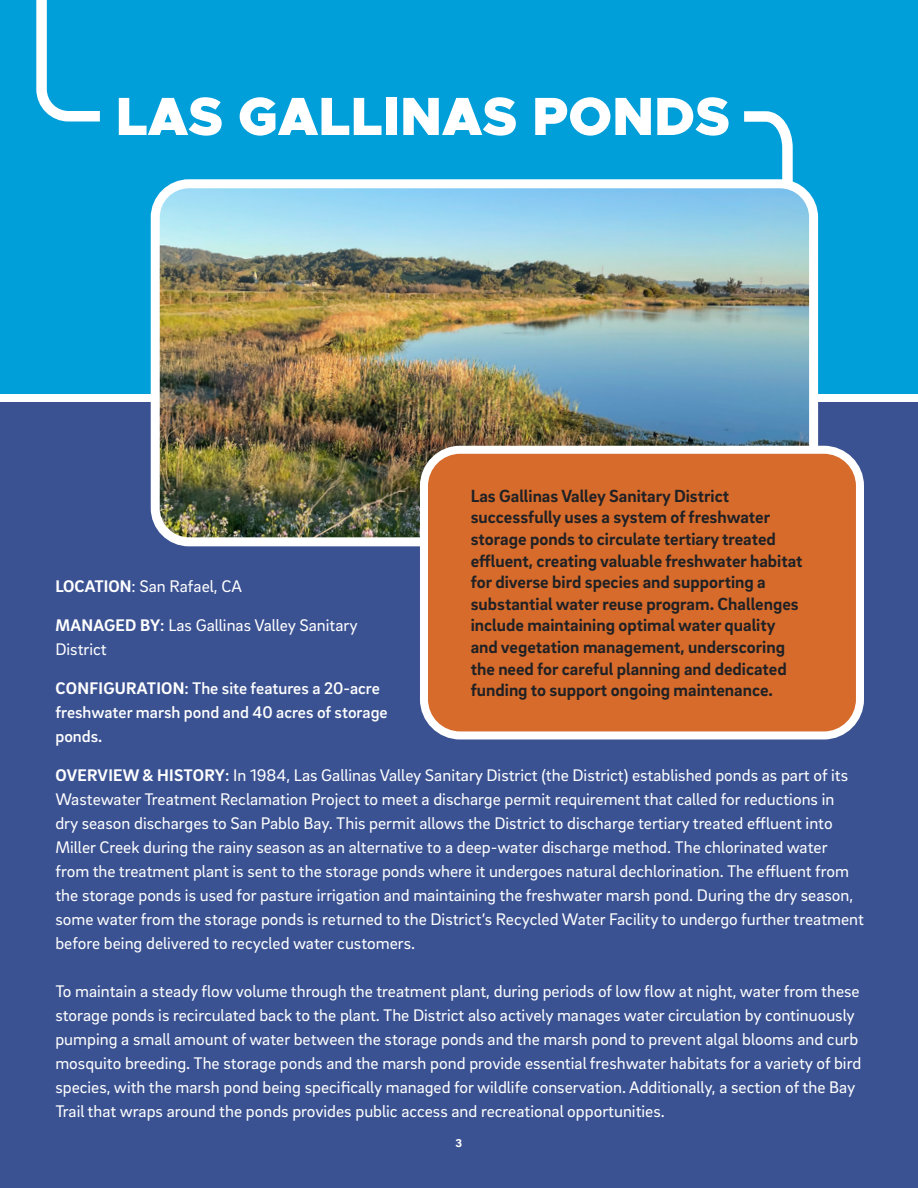
<style>
.page{position:relative;width:918px;height:1188px;background:#fff}
.page>*{position:absolute;margin:0;border:0;box-sizing:border-box;transform-origin:0 0}
.Case_Study_Header_1{font:900 54px "Metropolis";color:#fff}
.Body_Text_White{font:700 18px/21.6px "Brix Sans";color:#202124}
.Body_Text_White-2{font:17.25px/24px "Brix Sans";color:#fff}
.Body_Text_White-3{font:500 17.25px/24px "Brix Sans";color:#fff}
.t1{font:700 12px "Acumin Pro";color:#fff}
.s1{font-weight:700}
.s2{font-weight:500}
</style>
<div class="page">
<div style="left:0;top:403px;width:918px;height:785px;background:#3b5292"></div>
<div style="left:0;top:0;width:918px;height:394px;background:#009fd9"></div>
<img style="left:161px;top:189px;width:647px;height:347px">
<div style="left:151px;top:179px;width:667px;height:367px;border:9px solid #fff;border-radius:34px"></div>
<div style="left:424px;top:450px;width:436px;height:285px;background:#d66b2c;border-radius:36px"></div>
<div style="left:420px;top:446px;width:444px;height:293px;border:8px solid #fff;border-radius:36px"></div>
<svg style="left:36px;top:0;width:64px;height:122px"></svg>
<svg style="left:734px;top:111px;width:64px;height:83px"></svg>
<h1 class="Case_Study_Header_1" style="left:116px;top:82px;width:616px">LAS GALLINAS PONDS</h1>
<p class="Body_Text_White" style="left:471px;top:484px;width:333px">Las Gallinas Valley Sanitary District successfully uses a system of freshwater storage ponds to circulate tertiary treated effluent, creating valuable freshwater habitat for diverse bird species and supporting a substantial water reuse program. Challenges include maintaining optimal water quality and vegetation management, underscoring the need for careful planning and dedicated funding to support ongoing maintenance.</p>
<p class="Body_Text_White-2" style="left:55px;top:574px;width:188px"><span class="s1">LOCATION</span>: San Rafael, CA</p>
<p class="Body_Text_White-2" style="left:55px;top:613px;width:304px"><span class="s1">MANAGED BY</span><span class="s2">:</span> Las Gallinas Valley Sanitary<br>District</p>
<p class="Body_Text_White-3" style="left:55px;top:676px;width:334px"><span class="s1">CONFIGURATION</span>: The site features a 20-acre freshwater marsh pond and 40 acres of storage ponds.</p>
<p class="Body_Text_White-2" style="left:55px;top:763px;width:810px"><span class="s1">OVERVIEW &amp; HISTORY</span><span class="s2">:</span> In 1984, Las Gallinas Valley Sanitary District (the District) established ponds as part of its Wastewater Treatment Reclamation Project to meet a discharge permit requirement that called for reductions in<br>dry season discharges to San Pablo Bay. This permit allows the District to discharge tertiary treated effluent into Miller Creek during the rainy season as an alternative to a deep-water discharge method. The chlorinated water from the treatment plant is sent to the storage ponds where it undergoes natural dechlorination. The effluent from the storage ponds is used for pasture irrigation and maintaining the freshwater marsh pond. During the dry season, some water from the storage ponds is returned to the District’s Recycled Water Facility to undergo further treatment before being delivered to recycled water customers.</p>
<p class="Body_Text_White-2" style="left:55px;top:979px;width:807px">To maintain a steady flow volume through the treatment plant, during periods of low flow at night, water from these storage ponds is recirculated back to the plant. The District also actively manages water circulation by continuously pumping a small amount of water between the storage ponds and the marsh pond to prevent algal blooms and curb mosquito breeding. The storage ponds and the marsh pond provide essential freshwater habitats for a variety of bird species, with the marsh pond being specifically managed for wildlife conservation. Additionally, a section of the Bay Trail that wraps around the ponds provides public access and recreational opportunities.</p>
<p class="t1" style="left:456px;top:1135px;width:8px">3</p>
</div>
